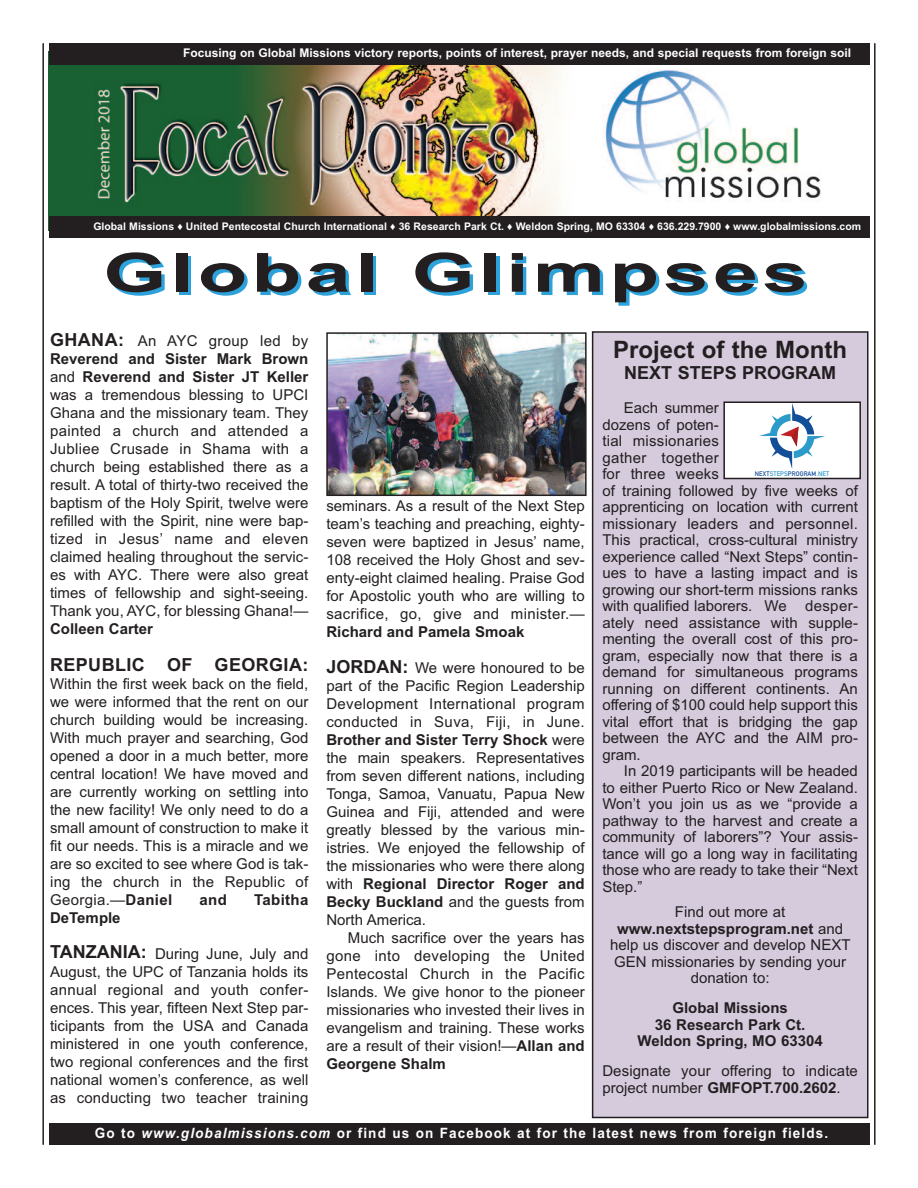
<style>
.page{position:relative;width:918px;height:1188px;background:#fff}
.page>*{position:absolute;margin:0;border:0;box-sizing:border-box;transform-origin:0 0}
.t1{font:700 54px "Arial";letter-spacing:.055em;color:#231f20;scale:1.5 1}
.t2{font:700 24px "Arial";color:#231f20}
.t3{font:700 18px "Arial";letter-spacing:.02em;color:#231f20}
.t4{font:700 18px "Arial";color:#231f20}
.t5{font:15px/18px "Arial";color:#231f20;text-align:justify}
.t6{font:700 15px/16.5px "Arial";color:#231f20;text-align:center}
.t7{font:700 15px "Arial";letter-spacing:.02em;color:#231f20}
.t8{font:700 14.25px "Arial";letter-spacing:.085em;color:#fff;scale:.95 1}
.t9{font:700 12px "Arial";color:#fff}
.t10{font:700 10.5px "Arial";color:#fff}
.t11{font:700 6.45px "DIN Alternate";color:#134e99}
.s1{color:#231f20}
.s2{font-size:12px;color:#231f20}
.s3{font-weight:700}
.s4{font-weight:700;font-size:18px}
.s5{color:#2d9bca}
.s6{font-style:italic}
</style>
<div class="page">
<img style="left:49px;top:65px;width:772px;height:151px">
<div style="left:49px;top:43px;width:820px;height:22px;background:#231f20"></div>
<div style="left:49px;top:1123px;width:820px;height:22px;background:#231f20"></div>
<div style="left:49px;top:216px;width:820px;height:22px;background:#231f20"></div>
<hr style="left:42px;top:43px;width:2px;height:1102px;background:#231f20">
<hr style="left:874px;top:43px;width:2px;height:1102px;background:#231f20">
<div style="left:593px;top:333px;width:274px;height:784px;background:#d5cbdd"></div>
<div style="left:592px;top:331px;width:276px;height:787px;border:2px solid #231f20"></div>
<div style="left:725px;top:403px;width:134px;height:75px;background:#fff"></div>
<svg style="left:759px;top:404px;width:66px;height:65px"></svg>
<div style="left:723px;top:401px;width:138px;height:78px;border:2px solid #231f20"></div>
<img style="left:329px;top:335px;width:255px;height:158px">
<div style="left:326px;top:332px;width:261px;height:164px;border:2px solid #231f20"></div>
<p class="t9" style="left:183px;top:46px;width:686px">Focusing on Global Missions victory reports, points of interest, prayer needs, and special requests from foreign soil<span class="s1">.....</span></p>
<p class="t10" style="left:93px;top:220px;width:776px">Global Missions ♦ United Pentecostal Church International ♦ 36 Research Park Ct. ♦ Weldon Spring, MO 63304 ♦ 636.229.7900 ♦ www.globalmissions.com<span class="s2">..</span></p>
<h1 class="t1" style="left:103px;top:241px;width:471px">Global Glimpses</h1>
<h2 class="t2" style="left:613px;top:336px;width:235px">Project of the Month</h2>
<p class="t4" style="left:624px;top:363px;width:214px">NEXT STEPS PROGRAM</p>
<p class="t5" style="left:602px;top:400px;width:257px;line-height:16.5px;text-align:left;text-indent:22px">Each summer<br>dozens of poten-<br>tial missionaries<br>gather together<br>for three weeks<br>of training followed by five weeks of apprenticing on location with current missionary leaders and personnel.<br>This practical, cross-cultural ministry experience called “Next Steps” contin&shy;ues to have a lasting impact and is growing our short-term missions ranks with qualified laborers. We desper&shy;ately need assistance with supple&shy;menting the overall cost of this pro&shy;gram, especially now that there is a demand for simultaneous programs running on different continents. An offering of $100 could help support this vital effort that is bridging the gap between the AYC and the AIM pro&shy;gram.</p>
<p class="t5" style="left:602px;top:763px;width:257px;line-height:16.5px;text-indent:22px">In 2019 participants will be headed to either Puerto Rico or New Zealand.<br>Won’t you join us as we “provide a pathway to the harvest and create a community of laborers”? Your assis&shy;tance will go a long way in facilitating those who are ready to take their “Next Step.”</p>
<p class="t5" style="left:610px;top:904px;width:242px;line-height:16.5px;text-align:center">Find out more at <span class="s3">www.nextstepsprogram.net</span> and help us discover and develop NEXT<br>GEN missionaries by sending your donation to:</p>
<p class="t6" style="left:638px;top:1000px;width:187px">Global Missions<br>36 Research Park Ct.<br>Weldon Spring, MO 63304</p>
<p class="t5" style="left:602px;top:1063px;width:257px;line-height:16.5px">Designate your offering to indicate project number <span class="s3">GMFOPT.700.2602</span>.</p>
<p class="t5" style="left:50px;top:332px;width:260px"><span class="s4">GHANA:</span> An AYC group led by <span class="s3">Reverend and Sister Mark Brown </span>and <span class="s3">Reverend and Sister JT Keller </span>was a tremendous blessing to UPCI Ghana and the missionary team. They painted a church and attended a Jubliee Crusade in Shama with a church being established there as a result. A total of thirty-two received the baptism of the Holy Spirit, twelve were refilled with the Spirit, nine were bap&shy;tized in Jesus’ name and eleven claimed healing throughout the servic&shy;es with AYC. There were also great times of fellowship and sight-seeing.<br>Thank you, AYC, for blessing Ghana!—</p>
<p class="t6" style="left:50px;top:621px;width:104px">Colleen Carter</p>
<p class="t3" style="left:50px;top:654px;width:260px">REPUBLIC OF GEORGIA:</p>
<p class="t5" style="left:50px;top:675px;width:260px">Within the first week back on the field, we were informed that the rent on our church building would be increasing.<br>With much prayer and searching, God opened a door in a much better, more central location! We have moved and are currently working on settling into the new facility! We only need to do a small amount of construction to make it fit our needs. This is a miracle and we are so excited to see where God is tak&shy;ing the church in the Republic of Georgia.—<span class="s3">Daniel</span></p>
<p class="t11" style="left:755px;top:469px;width:76px">NEXT<span class="s5">STEPS</span>PROGRAM<span class="s5">.NET</span></p>
<p class="t5" style="left:326px;top:497px;width:260px">seminars. As a result of the Next Step team’s teaching and preaching, eighty&shy;seven were baptized in Jesus’ name, 108 received the Holy Ghost and sev&shy;enty-eight claimed healing. Praise God for Apostolic youth who are willing to sacrifice, go, give and minister.—</p>
<p class="t6" style="left:326px;top:624px;width:199px">Richard and Pamela Smoak</p>
<p class="t5" style="left:326px;top:659px;width:260px"><span class="s4">JORDAN:</span> We were honoured to be part of the Pacific Region Leadership Development International program conducted in Suva, Fiji, in June.<br><span class="s3">Brother and Sister Terry Shock</span> were the main speakers. Representatives from seven different nations, including Tonga, Samoa, Vanuatu, Papua New Guinea and Fiji, attended and were greatly blessed by the various min&shy;istries. We enjoyed the fellowship of the missionaries who were there along with <span class="s3">Regional Director Roger and Becky Buckland</span> and the guests from North America.</p>
<p class="t5" style="left:326px;top:929px;width:260px;text-indent:22px">Much sacrifice over the years has gone into developing the United Pentecostal Church in the Pacific Islands. We give honor to the pioneer missionaries who invested their lives in evangelism and training. These works are a result of their vision!—<span class="s3">Allan and Georgene Shalm</span></p>
<p class="t6" style="left:200px;top:891px;width:29px">and</p>
<p class="t7" style="left:254px;top:891px;width:56px">Tabitha</p>
<p class="t6" style="left:50px;top:909px;width:72px">DeTemple</p>
<p class="t5" style="left:50px;top:945px;width:260px"><span class="s4">TANZANIA:</span> During June, July and August, the UPC of Tanzania holds its annual regional and youth confer&shy;ences. This year, fifteen Next Step par&shy;ticipants from the USA and Canada ministered in one youth conference, two regional conferences and the first national women’s conference, as well as conducting two teacher training</p>
<p class="t8" style="left:95px;top:1124px;width:773px">Go to <span class="s6">www.globalmissions.com</span> or find us on Facebook at for the latest news from foreign fields.</p>
</div>
